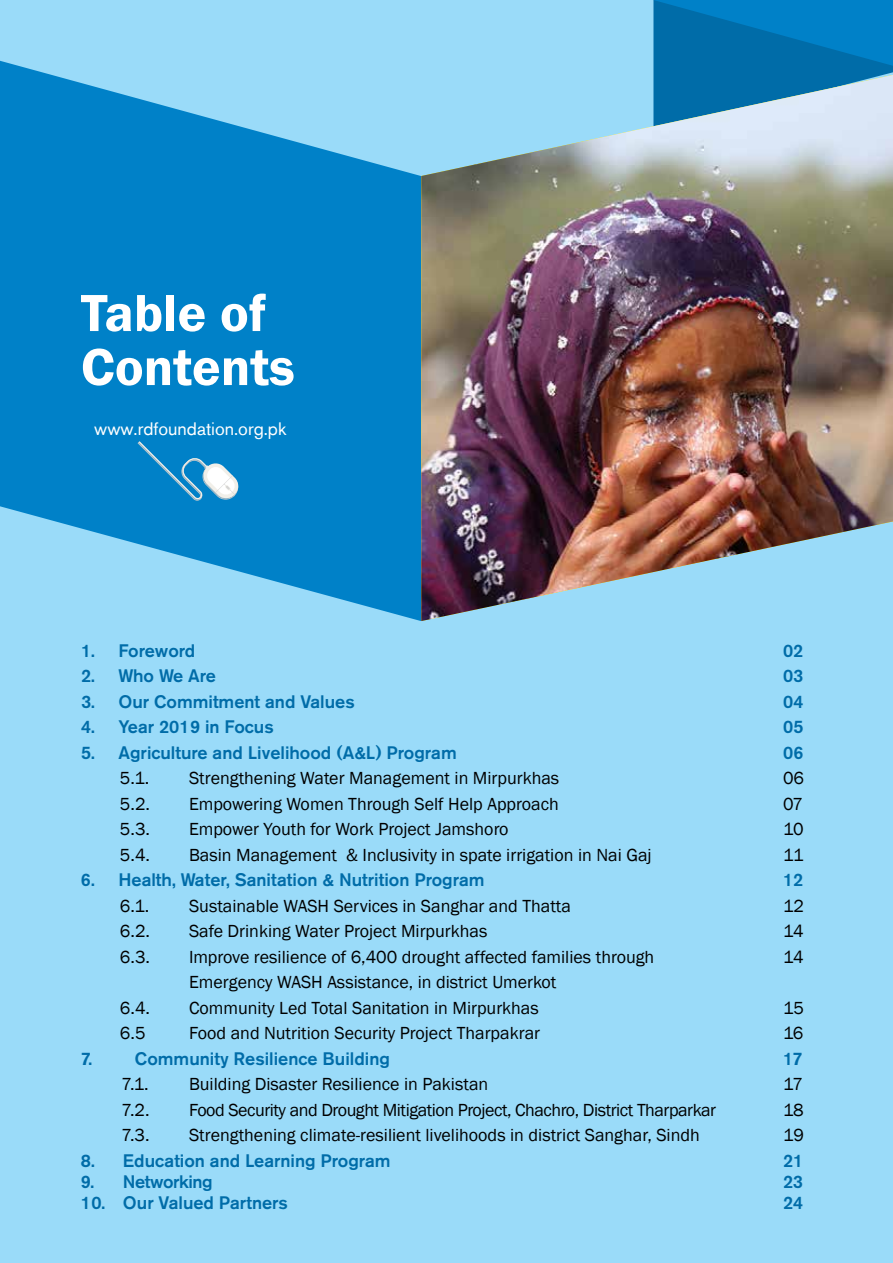
<style>
.page{position:relative;width:893px;height:1263px;background:#9adbf9}
.page>*{position:absolute;margin:0;border:0;box-sizing:border-box;transform-origin:0 0}
.t1{font:600 54px/54px "Franklin Gothic";color:#fff}
.t2{font:18px "Franklin Gothic";color:#000}
.t3{font:500 18px "Akzidenz Grotesk BE";color:#006ca8}
.t4{font:18px "Franklin Gothic";letter-spacing:-.025em;color:#000}
.t5{font:18px "Akzidenz Grotesk BE";color:#fff}
.t6{font:500 18px "Akzidenz Grotesk BE";letter-spacing:-.025em;color:#006ca8}
</style>
<div class="page">
<svg style="left:653px;top:0;width:240px;height:75px;background:#0176b6"></svg>
<img style="left:421px;top:75px;width:472px;height:546px">
<svg style="left:0;top:61px;width:421px;height:560px;background:#2093d2"></svg>
<svg style="left:138px;top:441px;width:101px;height:60px;background:#3197cf"></svg>
<h1 class="t1" style="left:81px;top:287px;width:215px">Table of<br>Contents</h1>
<p class="t5" style="left:94px;top:418px;width:193px">www.rdfoundation.org.pk</p>
<p class="t3" style="left:81px;top:639px;width:116px">1. Foreword</p>
<p class="t3" style="left:783px;top:639px;width:22px">02</p>
<p class="t3" style="left:81px;top:665px;width:137px">2. Who We Are</p>
<p class="t3" style="left:783px;top:665px;width:22px">03</p>
<p class="t3" style="left:81px;top:690px;width:275px">3. Our Commitment and Values</p>
<p class="t3" style="left:783px;top:690px;width:22px">04</p>
<p class="t3" style="left:81px;top:716px;width:194px">4. Year 2019 in Focus</p>
<p class="t3" style="left:783px;top:716px;width:22px">05</p>
<p class="t3" style="left:81px;top:741px;width:377px">5. Agriculture and Livelihood (A&amp;L) Program</p>
<p class="t3" style="left:783px;top:741px;width:22px">06</p>
<p class="t2" style="left:120px;top:767px;width:31px">5.1.</p>
<p class="t2" style="left:189px;top:767px;width:372px">Strengthening Water Management in Mirpurkhas</p>
<p class="t2" style="left:783px;top:767px;width:23px">06</p>
<p class="t2" style="left:120px;top:792px;width:32px">5.2.</p>
<p class="t2" style="left:189px;top:792px;width:371px">Empowering Women Through Self Help Approach</p>
<p class="t2" style="left:783px;top:792px;width:22px">07</p>
<p class="t2" style="left:120px;top:818px;width:32px">5.3.</p>
<p class="t2" style="left:189px;top:818px;width:321px">Empower Youth for Work Project Jamshoro</p>
<p class="t2" style="left:783px;top:818px;width:22px">10</p>
<p class="t2" style="left:120px;top:843px;width:32px">5.4.</p>
<p class="t2" style="left:189px;top:843px;width:464px">Basin Management &amp; Inclusivity in spate irrigation in Nai Gaj</p>
<p class="t2" style="left:783px;top:843px;width:22px">11</p>
<p class="t3" style="left:81px;top:869px;width:405px">6. Health, Water, Sanitation &amp; Nutrition Program</p>
<p class="t3" style="left:783px;top:869px;width:22px">12</p>
<p class="t2" style="left:120px;top:894px;width:31px">6.1.</p>
<p class="t2" style="left:189px;top:894px;width:384px">Sustainable WASH Services in Sanghar and Thatta</p>
<p class="t2" style="left:783px;top:894px;width:23px">12</p>
<p class="t2" style="left:120px;top:920px;width:32px">6.2.</p>
<p class="t2" style="left:189px;top:920px;width:300px">Safe Drinking Water Project Mirpurkhas</p>
<p class="t2" style="left:783px;top:920px;width:22px">14</p>
<p class="t2" style="left:120px;top:945px;width:32px">6.3.</p>
<p class="t2" style="left:189px;top:945px;width:467px">Improve resilience of 6,400 drought affected families through</p>
<p class="t2" style="left:783px;top:945px;width:22px">14</p>
<p class="t2" style="left:189px;top:971px;width:369px">Emergency WASH Assistance, in district Umerkot</p>
<p class="t2" style="left:120px;top:996px;width:32px">6.4.</p>
<p class="t2" style="left:189px;top:996px;width:351px">Community Led Total Sanitation in Mirpurkhas</p>
<p class="t2" style="left:783px;top:996px;width:22px">15</p>
<p class="t2" style="left:120px;top:1022px;width:27px">6.5</p>
<p class="t2" style="left:189px;top:1022px;width:353px">Food and Nutrition Security Project Tharpakrar</p>
<p class="t2" style="left:783px;top:1022px;width:22px">16</p>
<p class="t3" style="left:81px;top:1047px;width:310px">7. Community Resilience Building</p>
<p class="t3" style="left:783px;top:1047px;width:21px">17</p>
<p class="t2" style="left:121px;top:1073px;width:29px">7.1.</p>
<p class="t2" style="left:189px;top:1073px;width:301px">Building Disaster Resilience in Pakistan</p>
<p class="t2" style="left:783px;top:1073px;width:21px">17</p>
<p class="t2" style="left:121px;top:1098px;width:30px">7.2.</p>
<p class="t4" style="left:189px;top:1098px;width:529px">Food Security and Drought Mitigation Project, Chachro, District Tharparkar</p>
<p class="t2" style="left:783px;top:1098px;width:22px">18</p>
<p class="t2" style="left:121px;top:1124px;width:30px">7.3.</p>
<p class="t2" style="left:189px;top:1124px;width:512px">Strengthening climate-resilient livelihoods in district Sanghar, Sindh</p>
<p class="t2" style="left:783px;top:1124px;width:22px">19</p>
<p class="t3" style="left:81px;top:1149px;width:311px">8. Education and Learning Program</p>
<p class="t3" style="left:783px;top:1149px;width:22px">21</p>
<p class="t6" style="left:81px;top:1170px;width:133px">9. Networking</p>
<p class="t3" style="left:783px;top:1170px;width:21px">23</p>
<p class="t3" style="left:81px;top:1191px;width:208px">10. Our Valued Partners</p>
<p class="t3" style="left:783px;top:1191px;width:22px">24</p>
</div>
